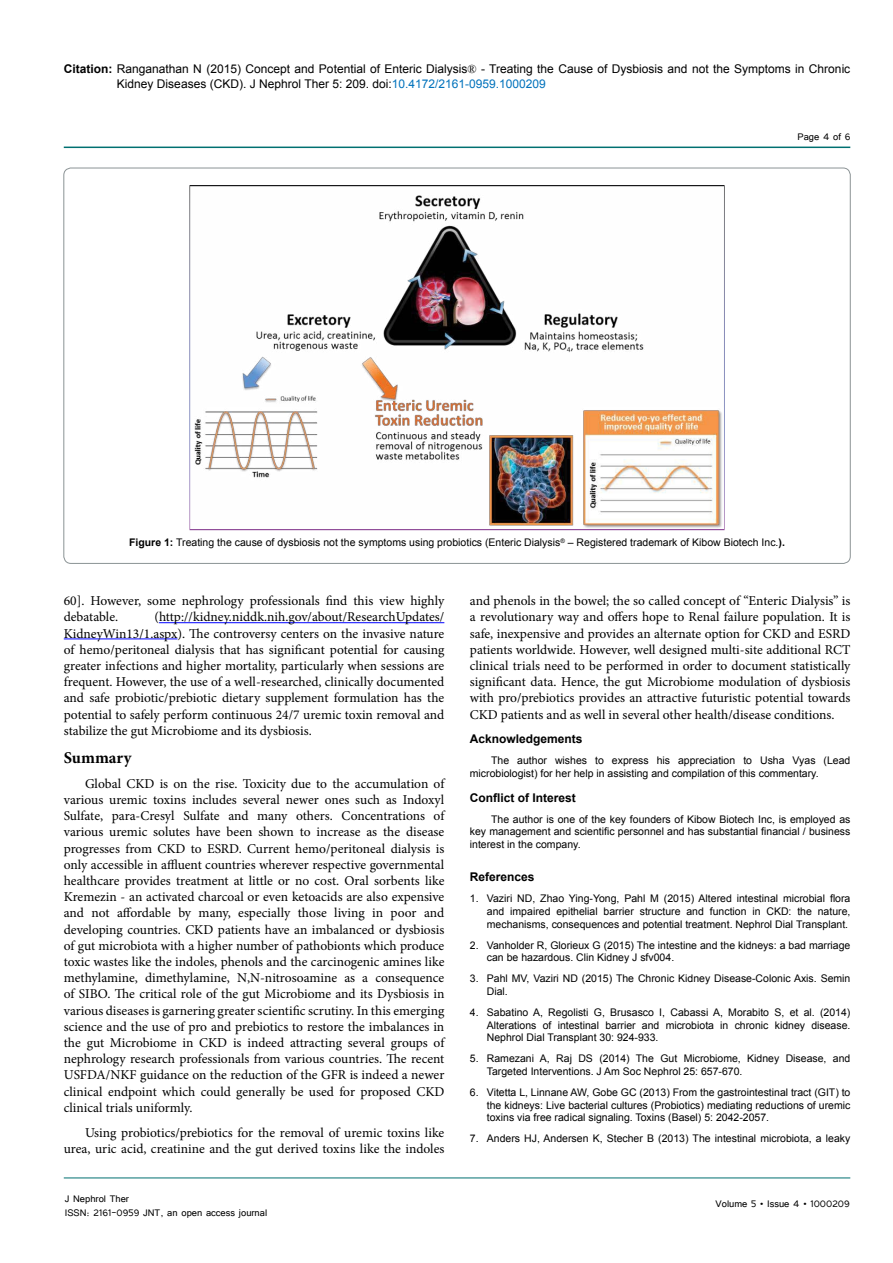
<style>
.page{position:relative;width:893px;height:1263px;background:#fff}
.page>*{position:absolute;margin:0;border:0;box-sizing:border-box;transform-origin:0 0}
.t1{font:700 16.5px "Minion Pro";color:#000}
.t2{font:13.5px/16.2px "Minion Pro";color:#000;text-align:justify}
.t3{font:12px/14.4px "Arial";color:#000}
.t4{font:12px/14.4px "Tunga";color:#000}
.t5{font:700 12px "Arial";color:#000}
.t6{font:10.5px/12.6px "Arial";color:#000}
.s1{font-weight:700}
.s2{font-family:"Times New Roman"}
.s3{color:#0072bc}
</style>
<div class="page">
<hr style="left:64px;top:147px;width:786px;height:1px;background:#007071">
<hr style="left:64px;top:1178px;width:786px;height:1px;background:#007071">
<svg style="left:190px;top:185px;width:534px;height:345px"></svg>
<hr style="left:159px;top:622px;width:285px;height:1px;background:#00f">
<hr style="left:64px;top:639px;width:113px;height:1px;background:#00f">
<p class="t3" style="left:117px;top:62px;width:735px;text-indent:-53px"><span class="s1">Citation:</span> Ranganathan N (2015) Concept and Potential of Enteric Dialysis<span class="s2">®</span> - Treating the Cause of Dysbiosis and not the Symptoms in Chronic<br>Kidney Diseases (CKD). J Nephrol Ther 5: 209. doi:<span class="s3">10.4172/2161-0959.1000209</span></p>
<p class="t4" style="left:797px;top:128px;width:55px">Page 4 of 6</p>
<p class="t6" style="left:129px;top:536px;width:657px"><span class="s1">Figure 1:</span> Treating the cause of dysbiosis not the symptoms using probiotics (Enteric Dialysis<sup>®</sup> – Registered trademark of Kibow Biotech Inc.<span class="s1">).</span></p>
<p class="t2" style="left:64px;top:593px;width:382px">60]. However, some nephrology professionals find this view highly debatable.</p>
<p class="t2" style="left:64px;top:609px;width:382px;text-indent:91px">(http://kidney.niddk.nih.gov/about/ResearchUpdates/ KidneyWin13/1.aspx). The controversy centers on the invasive nature of hemo/peritoneal dialysis that has significant potential for causing greater infections and higher mortality, particularly when sessions are frequent. However, the use of a well-researched, clinically documented and safe probiotic/prebiotic dietary supplement formulation has the potential to safely perform continuous 24/7 uremic toxin removal and stabilize the gut Microbiome and its dysbiosis.</p>
<p class="t1" style="left:64px;top:746px;width:69px">Summary</p>
<p class="t2" style="left:64px;top:775px;width:382px;text-indent:21px">Global CKD is on the rise. Toxicity due to the accumulation of various uremic toxins includes several newer ones such as Indoxyl Sulfate, para-Cresyl Sulfate and many others. Concentrations of various uremic solutes have been shown to increase as the disease progresses from CKD to ESRD. Current hemo/peritoneal dialysis is only accessible in affluent countries wherever respective governmental healthcare provides treatment at little or no cost. Oral sorbents like Kremezin - an activated charcoal or even ketoacids are also expensive and not affordable by many, especially those living in poor and developing countries. CKD patients have an imbalanced or dysbiosis of gut microbiota with a higher number of pathobionts which produce toxic wastes like the indoles, phenols and the carcinogenic amines like methylamine, dimethylamine, N,N-nitrosoamine as a consequence of SIBO. The critical role of the gut Microbiome and its Dysbiosis in various diseases is garnering greater scientific scrutiny. In this emerging science and the use of pro and prebiotics to restore the imbalances in the gut Microbiome in CKD is indeed attracting several groups of nephrology research professionals from various countries. The recent USFDA/NKF guidance on the reduction of the GFR is indeed a newer clinical endpoint which could generally be used for proposed CKD clinical trials uniformly.</p>
<p class="t2" style="left:64px;top:1124px;width:382px;text-align:right">Using probiotics/prebiotics for the removal of uremic toxins like urea, uric acid, creatinine and the gut derived toxins like the indoles</p>
<p class="t4" style="left:65px;top:1190px;width:204px">J Nephrol Ther<br>ISSN: 2161-0959 JNT, an open access journal</p>
<p class="t2" style="left:470px;top:593px;width:382px">and phenols in the bowel; the so called concept of “Enteric Dialysis” is a revolutionary way and offers hope to Renal failure population. It is safe, inexpensive and provides an alternate option for CKD and ESRD patients worldwide. However, well designed multi-site additional RCT clinical trials need to be performed in order to document statistically significant data. Hence, the gut Microbiome modulation of dysbiosis with pro/prebiotics provides an attractive futuristic potential towards CKD patients and as well in several other health/disease conditions.</p>
<p class="t5" style="left:470px;top:731px;width:114px">Acknowledgements</p>
<p class="t6" style="left:470px;top:754px;width:382px;text-indent:21px">The author wishes to express his appreciation to Usha Vyas (Lead microbiologist) for her help in assisting and compilation of this commentary.</p>
<p class="t5" style="left:470px;top:789px;width:108px">Conflict of Interest</p>
<p class="t6" style="left:470px;top:813px;width:382px;text-align:justify;text-indent:21px">The author is one of the key founders of Kibow Biotech Inc, is employed as key management and scientific personnel and has substantial financial / business interest in the company.</p>
<p class="t5" style="left:470px;top:869px;width:66px">References</p>
<p class="t6" style="left:487px;top:892px;width:365px;text-align:justify;text-indent:-17px">1. Vaziri ND, Zhao Ying-Yong, Pahl M (2015) Altered intestinal microbial flora and impaired epithelial barrier structure and function in CKD: the nature, mechanisms, consequences and potential treatment. Nephrol Dial Transplant.</p>
<p class="t6" style="left:487px;top:939px;width:365px;text-indent:-17px">2. Vanholder R, Glorieux G (2015) The intestine and the kidneys: a bad marriage can be hazardous. Clin Kidney J sfv004.</p>
<p class="t6" style="left:487px;top:972px;width:365px;text-indent:-17px">3. Pahl MV, Vaziri ND (2015) The Chronic Kidney Disease-Colonic Axis. Semin<br>Dial.</p>
<p class="t6" style="left:487px;top:1006px;width:365px;text-align:justify;text-indent:-17px">4. Sabatino A, Regolisti G, Brusasco I, Cabassi A, Morabito S, et al. (2014)<br>Alterations of intestinal barrier and microbiota in chronic kidney disease.<br>Nephrol Dial Transplant 30: 924-933.</p>
<p class="t6" style="left:487px;top:1052px;width:365px;text-indent:-17px">5. Ramezani A, Raj DS (2014) The Gut Microbiome, Kidney Disease, and<br>Targeted Interventions. J Am Soc Nephrol 25: 657-670.</p>
<p class="t6" style="left:487px;top:1086px;width:365px;text-align:justify;text-indent:-17px">6. Vitetta L, Linnane AW, Gobe GC (2013) From the gastrointestinal tract (GIT) to the kidneys: Live bacterial cultures (Probiotics) mediating reductions of uremic toxins via free radical signaling. Toxins (Basel) 5: 2042-2057.</p>
<p class="t6" style="left:470px;top:1132px;width:382px">7. Anders HJ, Andersen K, Stecher B (2013) The intestinal microbiota, a leaky</p>
<p class="t4" style="left:715px;top:1196px;width:136px">Volume 5 • Issue 4 • 1000209</p>
</div>
